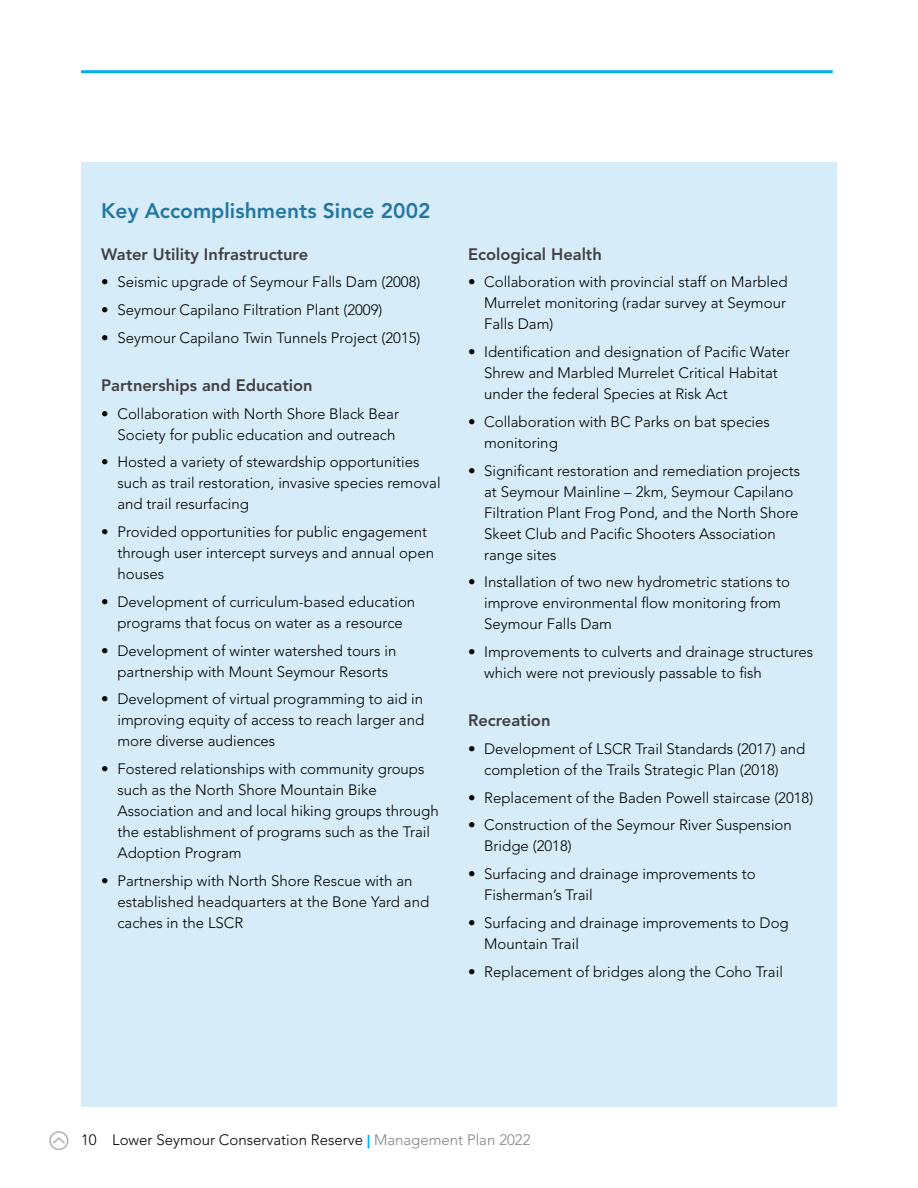
<style>
.page{position:relative;width:918px;height:1188px;background:#fff}
.page>*{position:absolute;margin:0;border:0;box-sizing:border-box;transform-origin:0 0}
.SubHead_2{font:800 21px "Avenir LT Std";color:#2477a3}
.SubHead_3{font:800 16.5px "Avenir LT Std";color:#414042}
.t1{font:300 15px/21px "Avenir LT Std";color:#000}
.s1{font-weight:900;font-size:13.5px;color:#00aeef}
.s2{color:#808285}
</style>
<div class="page">
<div style="left:81px;top:162px;width:756px;height:945px;background:#d6ecf8"></div>
<hr style="left:81px;top:70px;width:752px;height:3px;background:#00aeef">
<svg style="left:49px;top:1131px;width:20px;height:20px"></svg>
<p class="SubHead_2" style="left:101px;top:199px;width:331px">Key Accomplishments Since 2002</p>
<p class="SubHead_3" style="left:101px;top:244px;width:208px">Water Utility Infrastructure</p>
<p class="t1" style="left:101px;top:272px;width:321px">• Seismic upgrade of Seymour Falls Dam (2008)</p>
<p class="t1" style="left:101px;top:300px;width:283px">• Seymour Capilano Filtration Plant (2009)</p>
<p class="t1" style="left:101px;top:327px;width:321px">• Seymour Capilano Twin Tunnels Project (2015)</p>
<p class="SubHead_3" style="left:101px;top:375px;width:213px">Partnerships and Education</p>
<p class="t1" style="left:101px;top:403px;width:299px;text-align:right">• Collaboration with North Shore Black Bear<br>Society for public education and outreach</p>
<p class="t1" style="left:117px;top:452px;width:325px;text-indent:-16px">• Hosted a variety of stewardship opportunities such as trail restoration, invasive species removal and trail resurfacing</p>
<p class="t1" style="left:117px;top:522px;width:318px;text-indent:-16px">• Provided opportunities for public engagement through user intercept surveys and annual open houses</p>
<p class="t1" style="left:101px;top:591px;width:316px;text-align:center">• Development of curriculum-based education programs that focus on water as a resource</p>
<p class="t1" style="left:101px;top:640px;width:297px;text-align:center">• Development of winter watershed tours in partnership with Mount Seymour Resorts</p>
<p class="t1" style="left:117px;top:689px;width:308px;text-align:justify;text-indent:-16px">• Development of virtual programming to aid in improving equity of access to reach larger and more diverse audiences</p>
<p class="t1" style="left:117px;top:759px;width:323px;text-indent:-16px">• Fostered relationships with community groups such as the North Shore Mountain Bike Association and and local hiking groups through the establishment of programs such as the Trail Adoption Program</p>
<p class="t1" style="left:117px;top:870px;width:313px;text-indent:-16px">• Partnership with North Shore Rescue with an established headquarters at the Bone Yard and caches in the LSCR</p>
<p class="SubHead_3" style="left:468px;top:244px;width:135px">Ecological Health</p>
<p class="t1" style="left:484px;top:272px;width:305px;text-align:justify;text-indent:-16px">• Collaboration with provincial staff on Marbled Murrelet monitoring (radar survey at Seymour Falls Dam)</p>
<p class="t1" style="left:484px;top:342px;width:307px;text-indent:-16px">• Identification and designation of Pacific Water<br>Shrew and Marbled Murrelet Critical Habitat under the federal Species at Risk Act</p>
<p class="t1" style="left:484px;top:411px;width:287px;text-indent:-16px">• Collaboration with BC Parks on bat species monitoring</p>
<p class="t1" style="left:484px;top:460px;width:317px;text-indent:-16px">• Significant restoration and remediation projects at Seymour Mainline – 2km, Seymour Capilano Filtration Plant Frog Pond, and the North Shore Skeet Club and Pacific Shooters Association range sites</p>
<p class="t1" style="left:484px;top:572px;width:308px;text-indent:-16px">• Installation of two new hydrometric stations to improve environmental flow monitoring from<br>Seymour Falls Dam</p>
<p class="t1" style="left:484px;top:642px;width:331px;text-indent:-16px">• Improvements to culverts and drainage structures which were not previously passable to fish</p>
<p class="SubHead_3" style="left:468px;top:711px;width:84px">Recreation</p>
<p class="t1" style="left:484px;top:738px;width:323px;text-indent:-16px">• Development of LSCR Trail Standards (2017) and completion of the Trails Strategic Plan (2018)</p>
<p class="t1" style="left:468px;top:787px;width:347px">• Replacement of the Baden Powell staircase (2018)</p>
<p class="t1" style="left:484px;top:815px;width:309px;text-indent:-16px">• Construction of the Seymour River Suspension<br>Bridge (2018)</p>
<p class="t1" style="left:484px;top:864px;width:273px;text-indent:-16px">• Surfacing and drainage improvements to<br>Fisherman’s Trail</p>
<p class="t1" style="left:484px;top:912px;width:306px;text-indent:-16px">• Surfacing and drainage improvements to Dog<br>Mountain Trail</p>
<p class="t1" style="left:468px;top:961px;width:316px">• Replacement of bridges along the Coho Trail</p>
<p class="t1" style="left:81px;top:1130px;width:451px">10 Lower Seymour Conservation Reserve <span class="s1">|</span> <span class="s2">Management Plan 2022</span></p>
</div>
